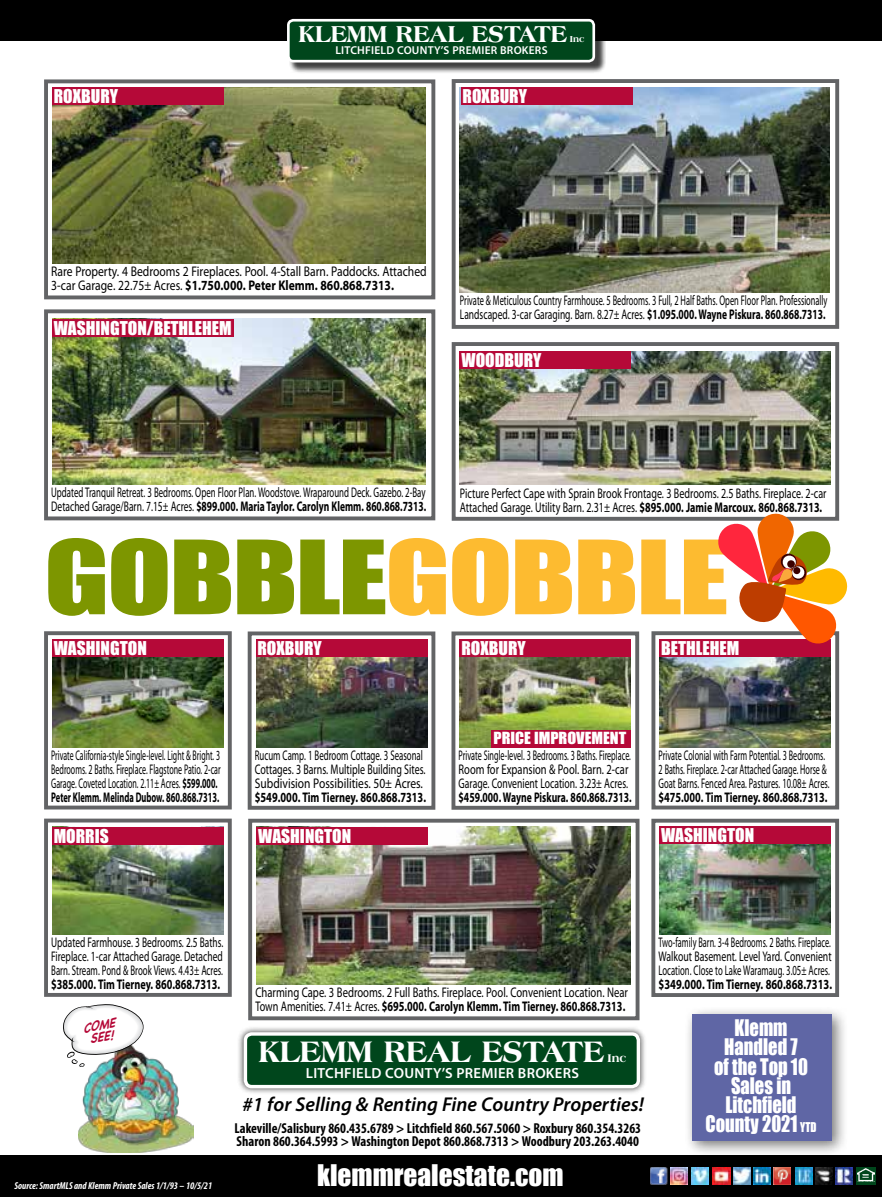
<style>
.page{position:relative;width:882px;height:1197px;background:#fff}
.page>*{position:absolute;margin:0;border:0;box-sizing:border-box;transform-origin:0 0}
.t1{font:94.5px "Impact";letter-spacing:-.02em;color:#7d9600;scale:1.25 1}
.t2{font:800 31.5px "Americana BT";color:#fff;scale:.95 1}
.t3{font:27.3px "Impact";color:#fff}
.t4{font:800 24.5px "Americana BT";color:#fff;scale:.95 1}
.t5{font:21px/19.2px "Impact";color:#fff;text-align:center;scale:.88 1}
.t6{font:italic 600 20.12px "Myriad Pro";color:#000}
.t7{font:17.5px "Impact";color:#fff}
.t8{font:15.4px "Impact";color:#fff;scale:1.06 1}
.t9{font:600 14.7px "Myriad Pro";letter-spacing:.02em;color:#fff}
.t10{font:700 condensed 14.35px/13px "Myriad Pro";color:#000;scale:.96 1}
.t11{font:14px/14px "Myriad Pro";color:#000;scale:.63 1}
.t12{font:14px/14px "Myriad Pro";color:#000;scale:.58 1}
.t13{font:14px/14px "Myriad Pro";color:#000;scale:.56 1}
.t14{font:14px/14px "Myriad Pro";color:#000;scale:.6 1}
.t15{font:14px/14px "Myriad Pro";color:#000;scale:.72 1}
.t16{font:14px/14px "Myriad Pro";color:#000;scale:.76 1}
.t17{font:14px/14px "Myriad Pro";color:#000;scale:.83 1}
.t18{font:14px/14px "Myriad Pro";color:#000;text-align:justify;scale:.59 1}
.t19{font:14px/14px "Myriad Pro";color:#000;text-align:justify;scale:.67 1}
.t20{font:700 14px "Myriad Pro";color:#000;scale:.73 1}
.t21{font:700 14px "Myriad Pro";color:#000;scale:.69 1}
.t22{font:700 14px "Myriad Pro";color:#000;scale:.75 1}
.t23{font:700 14px "Myriad Pro";color:#000;scale:.74 1}
.t24{font:italic 700 13.12px/11.9px "Chalkboard";color:#b50938;text-align:center;scale:.89 1}
.t25{font:800 11.72px "Americana BT";color:#fff}
.t26{font:600 11.38px "Myriad Pro";letter-spacing:.02em;color:#fff}
.t27{font:italic 700 condensed 10.15px "Myriad Pro";color:#fff;scale:.96 1}
.t28{font:800 9.1px "Americana BT";color:#fff}
.s1{font-weight:700}
.s2{color:#fdbb30}
.s3{font-size:12.42px}
</style>
<div class="page">
<div style="left:0;top:0;width:882px;height:41px;background:#000"></div>
<div style="left:0;top:1155px;width:882px;height:42px;background:#000"></div>
<div style="left:289px;top:21px;width:317px;height:53px;background:#000;opacity:.75"></div>
<div style="left:288px;top:20px;width:306px;height:41px;background:#00461c;border-radius:5px"></div>
<div style="left:287px;top:19px;width:308px;height:43px;border:3px solid #fff;border-radius:5px"></div>
<img style="left:650px;top:1167px;width:17px;height:18px">
<img style="left:670px;top:1167px;width:18px;height:17px">
<img style="left:692px;top:1167px;width:17px;height:17px">
<img style="left:795px;top:1167px;width:17px;height:17px">
<img style="left:815px;top:1167px;width:17px;height:17px">
<svg style="left:856px;top:1167px;width:19px;height:17px"></svg>
<img style="left:858px;top:1169px;width:16px;height:12px">
<img style="left:836px;top:1167px;width:16px;height:18px">
<img style="left:733px;top:1167px;width:17px;height:18px">
<img style="left:754px;top:1167px;width:17px;height:17px">
<img style="left:774px;top:1167px;width:17px;height:18px">
<img style="left:712px;top:1167px;width:18px;height:18px">
<div style="left:237px;top:1026px;width:410px;height:69px;background:#000;opacity:.75"></div>
<div style="left:245px;top:1034px;width:393px;height:53px;background:#00461c;border-radius:7px"></div>
<div style="left:244px;top:1032px;width:396px;height:56px;border:3px solid #fff;border-radius:7px"></div>
<div style="left:248px;top:819px;width:392px;height:201px;background:#fff;border:4px solid #636466"></div>
<img style="left:257px;top:827px;width:374px;height:158px">
<div style="left:257px;top:827px;width:171px;height:18px;background:#b50938"></div>
<div style="left:44px;top:309px;width:391px;height:211px;background:#fff;border:4px solid #636466"></div>
<img style="left:52px;top:319px;width:373px;height:166px">
<div style="left:52px;top:319px;width:181px;height:17px;background:#b50938"></div>
<div style="left:44px;top:79px;width:391px;height:220px;background:#fff;border:4px solid #636466"></div>
<div style="left:452px;top:79px;width:387px;height:250px;background:#fff;border:4px solid #636466"></div>
<img style="left:52px;top:88px;width:373px;height:176px">
<img style="left:460px;top:87px;width:370px;height:205px">
<div style="left:52px;top:88px;width:171px;height:17px;background:#b50938"></div>
<div style="left:461px;top:87px;width:171px;height:18px;background:#b50938"></div>
<div style="left:651px;top:819px;width:188px;height:178px;border:4px solid #636466"></div>
<img style="left:660px;top:844px;width:171px;height:91px">
<div style="left:660px;top:827px;width:171px;height:17px;background:#b50938"></div>
<div style="left:651px;top:631px;width:188px;height:179px;border:4px solid #636466"></div>
<img style="left:660px;top:657px;width:171px;height:90px">
<div style="left:660px;top:639px;width:171px;height:18px;background:#b50938"></div>
<div style="left:684px;top:1007px;width:164px;height:150px;background:#000;opacity:.53"></div>
<div style="left:692px;top:1015px;width:140px;height:126px;background:#5f66a5"></div>
<div style="left:452px;top:342px;width:387px;height:179px;border:4px solid #636466"></div>
<img style="left:460px;top:351px;width:371px;height:133px">
<div style="left:460px;top:351px;width:171px;height:18px;background:#b50938"></div>
<div style="left:44px;top:819px;width:188px;height:178px;border:4px solid #636466"></div>
<img style="left:52px;top:844px;width:171px;height:91px">
<div style="left:52px;top:827px;width:171px;height:17px;background:#b50938"></div>
<div style="left:248px;top:631px;width:187px;height:179px;border:4px solid #636466"></div>
<img style="left:256px;top:657px;width:171px;height:90px">
<div style="left:256px;top:639px;width:171px;height:18px;background:#b50938"></div>
<div style="left:452px;top:631px;width:187px;height:179px;border:4px solid #636466"></div>
<img style="left:460px;top:657px;width:171px;height:90px">
<div style="left:460px;top:639px;width:171px;height:18px;background:#b50938"></div>
<div style="left:44px;top:631px;width:188px;height:179px;border:4px solid #636466"></div>
<img style="left:52px;top:657px;width:171px;height:90px">
<div style="left:52px;top:639px;width:171px;height:18px;background:#b50938"></div>
<div style="left:491px;top:730px;width:140px;height:17px;background:#b50938"></div>
<img style="left:79px;top:1054px;width:115px;height:98px">
<svg style="left:63px;top:1004px;width:81px;height:63px"></svg>
<svg style="left:716px;top:513px;width:132px;height:133px"></svg>
<h3 class="t4" style="left:299px;top:19px;width:284px">KLEMM REAL ESTATE</h3>
<p class="t28" style="left:570px;top:33px;width:16px">Inc</p>
<p class="t26" style="left:335px;top:43px;width:214px">LITCHFIELD COUNTY’S PREMIER BROKERS</p>
<p class="t7" style="left:54px;top:83px;width:66px">ROXBURY</p>
<p class="t7" style="left:463px;top:83px;width:66px">ROXBURY</p>
<p class="t17" style="left:51px;top:264px;width:454px">Rare Property. 4 Bedrooms 2 Fireplaces. Pool. 4-Stall Barn. Paddocks. Attached<br>3-car Garage. 22.75± Acres. <span class="s1">$1.750.000. Peter Klemm. 860.868.7313.</span></p>
<p class="t7" style="left:54px;top:314px;width:179px">WASHINGTON/BETHLEHEM</p>
<p class="t14" style="left:460px;top:293px;width:614px">Private &amp; Meticulous Country Farmhouse. 5 Bedrooms. 3 Full, 2 Half Baths. Open Floor Plan. Professionally<br>Landscaped. 3-car Garaging. Barn. 8.27± Acres. <span class="s1">$1.095.000. Wayne Piskura. 860.868.7313.</span></p>
<p class="t7" style="left:461px;top:347px;width:81px">WOODBURY</p>
<p class="t11" style="left:51px;top:485px;width:597px">Updated Tranquil Retreat. 3 Bedrooms. Open Floor Plan. Woodstove. Wraparound Deck. Gazebo. 2-Bay<br>Detached Garage/Barn. 7.15± Acres. <span class="s1">$899.000. Maria Taylor. Carolyn Klemm. 860.868.7313.</span></p>
<p class="t15" style="left:460px;top:486px;width:511px">Picture Perfect Cape with Sprain Brook Frontage. 3 Bedrooms. 2.5 Baths. Fireplace. 2-car<br>Attached Garage. Utility Barn. 2.31± Acres. <span class="s1">$895.000. Jamie Marcoux. 860.868.7313.</span></p>
<h1 class="t1" style="left:44px;top:504px;width:549px">GOBBLE<span class="s2">GOBBLE</span></h1>
<p class="t7" style="left:54px;top:635px;width:94px">WASHINGTON</p>
<p class="t7" style="left:258px;top:635px;width:66px">ROXBURY</p>
<p class="t7" style="left:461px;top:635px;width:66px">ROXBURY</p>
<p class="t7" style="left:661px;top:635px;width:79px">BETHLEHEM</p>
<p class="t8" style="left:494px;top:726px;width:127px">PRICE IMPROVEMENT</p>
<p class="t13" style="left:51px;top:748px;width:304px">Private California-style Single-level. Light &amp; Bright. 3<br>Bedrooms. 2 Baths. Fireplace. Flagstone Patio. 2-car Garage. Coveted Location. 2.11± Acres. <span class="s1">$599.000.<br>Peter Klemm. Melinda Dubow. 860.868.7313.</span></p>
<p class="t11" style="left:255px;top:748px;width:273px">Rucum Camp. 1 Bedroom Cottage. 3 Seasonal<br>Cottages. 3 Barns. Multiple Building Sites.<br>Subdivision Possibilities. 50± Acres.</p>
<p class="t23" style="left:255px;top:788px;width:233px">$549.000. Tim Tierney. 860.868.7313.</p>
<p class="t12" style="left:459px;top:748px;width:299px">Private Single-level. 3 Bedrooms. 3 Baths. Fireplace.<br>Room for Expansion &amp; Pool. Barn. 2-car<br>Garage. Convenient Location. 3.23± Acres.</p>
<p class="t21" style="left:459px;top:788px;width:252px">$459.000. Wayne Piskura. 860.868.7313.</p>
<p class="t12" style="left:659px;top:748px;width:296px">Private Colonial with Farm Potential. 3 Bedrooms.<br>2 Baths. Fireplace. 2-car Attached Garage. Horse &amp;<br>Goat Barns. Fenced Area. Pastures. 10.08± Acres.</p>
<p class="t20" style="left:659px;top:788px;width:233px">$475.000. Tim Tierney. 860.868.7313.</p>
<p class="t7" style="left:54px;top:822px;width:57px">MORRIS</p>
<p class="t7" style="left:258px;top:823px;width:94px">WASHINGTON</p>
<p class="t7" style="left:661px;top:822px;width:94px">WASHINGTON</p>
<p class="t19" style="left:51px;top:935px;width:258px">Updated Farmhouse. 3 Bedrooms. 2.5 Baths.<br>Fireplace. 1-car Attached Garage. Detached Barn. Stream. Pond &amp; Brook Views. 4.43± Acres.</p>
<p class="t20" style="left:51px;top:975px;width:233px">$385.000. Tim Tierney. 860.868.7313.</p>
<p class="t24" style="left:82px;top:1022px;width:38px;rotate:-11deg">COME<br>SEE!</p>
<p class="t27" style="left:14px;top:1179px;width:208px">Source: SmartMLS and Klemm Private Sales 1/1/93 – 10/5/21</p>
<p class="t16" style="left:255px;top:985px;width:492px">Charming Cape. 3 Bedrooms. 2 Full Baths. Fireplace. Pool. Convenient Location. Near<br>Town Amenities. 7.41± Acres. <span class="s1">$695.000. Carolyn Klemm. Tim Tierney. 860.868.7313.</span></p>
<h2 class="t2" style="left:259px;top:1032px;width:365px">KLEMM REAL ESTATE</h2>
<p class="t25" style="left:608px;top:1051px;width:20px">Inc</p>
<p class="t9" style="left:306px;top:1064px;width:275px">LITCHFIELD COUNTY’S PREMIER BROKERS</p>
<h3 class="t6" style="left:242px;top:1092px;width:403px">#1 for Selling &amp; Renting Fine Country Properties!</h3>
<p class="t10" style="left:235px;top:1121px;width:425px">Lakeville/Salisbury 860.435.6789 &gt; Litchfield 860.567.5060 &gt; Roxbury 860.354.3263<br>Sharon 860.364.5993 &gt; Washington Depot 860.868.7313 &gt; Woodbury 203.263.4040</p>
<h3 class="t3" style="left:317px;top:1154px;width:248px">klemmrealestate.com</h3>
<p class="t18" style="left:659px;top:936px;width:295px">Two-family Barn. 3-4 Bedrooms. 2 Baths. Fireplace.<br>Walkout Basement. Level Yard. Convenient Location. Close to Lake Waramaug. 3.05± Acres.</p>
<p class="t22" style="left:659px;top:976px;width:233px">$349.000. Tim Tierney. 860.868.7313.</p>
<h3 class="t5" style="left:706px;top:1018px;width:128px">Klemm<br>Handled 7<br>of the Top 10<br>Sales in<br>Litchfield<br>County 2021 <span class="s3">YTD</span></h3>
</div>
